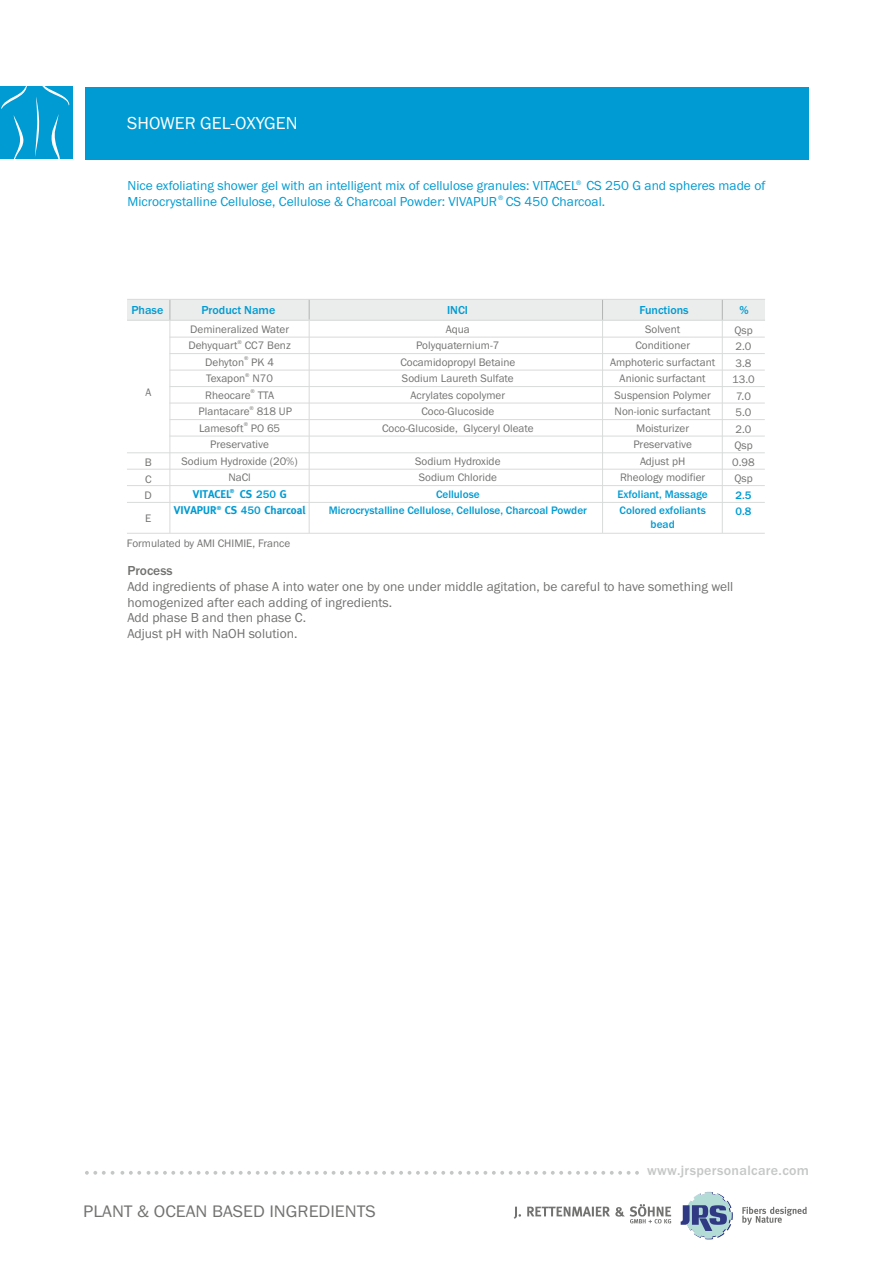
<style>
.page{position:relative;width:893px;height:1263px;background:#fff}
.page>*{position:absolute;margin:0;border:0;box-sizing:border-box;transform-origin:0 0}
.t1{font:18px "Franklin Gothic";color:#fefefe}
.t2{font:17.25px "Franklin Gothic";color:#727271;scale:1.05 1}
.t3{font:500 13.95px "Franklin Gothic";letter-spacing:.025em;color:#c5c6c6}
.t4{font:13.5px/15.8px "Franklin Gothic";color:#727271}
.t5{font:13.5px "Franklin Gothic";color:#009bd2}
.t6{font:500 13.5px "Franklin Gothic";color:#727271}
.t7{font:500 12px "Franklin Gothic";color:#009bd2}
.t8{font:11.25px/16.5px "Franklin Gothic";color:#727271;text-align:center}
.t9{font:500 11.25px/16.5px "Franklin Gothic";color:#009bd2}
.t10{font:700 11.25px "Meta";color:#009bd2}
.t11{font:6.75px "Franklin Gothic";color:#009bd2}
.t12{font:5.7px "Franklin Gothic";color:#727271}
.t13{font:700 5.7px "Meta";color:#009bd2}
.s1{font-family:"Franklin Gothic";font-weight:500}
</style>
<div class="page">
<div style="left:85px;top:87px;width:724px;height:73px;background:#009bd2"></div>
<svg style="left:742px;top:1207px;width:65px;height:18px"></svg>
<svg style="left:681px;top:1192px;width:52px;height:47px"></svg>
<svg style="left:514px;top:1204px;width:157px;height:19px"></svg>
<svg style="left:147px;top:1171px;width:492px;height:4px"></svg>
<svg style="left:85px;top:1171px;width:29px;height:4px"></svg>
<svg style="left:120px;top:1171px;width:21px;height:4px"></svg>
<div style="left:127px;top:299px;width:638px;height:21px;background:#ebecec"></div>
<svg style="left:169px;top:300px;width:1px;height:20px"></svg>
<svg style="left:722px;top:300px;width:1px;height:20px"></svg>
<svg style="left:602px;top:300px;width:1px;height:20px"></svg>
<svg style="left:309px;top:300px;width:1px;height:20px"></svg>
<hr style="left:127px;top:299px;width:638px;height:1px;background:#d9dada">
<hr style="left:127px;top:320px;width:638px;height:1px;background:#d9dada">
<hr style="left:169px;top:386px;width:596px;height:1px;background:#d9dada">
<hr style="left:169px;top:353px;width:596px;height:1px;background:#d9dada">
<hr style="left:169px;top:370px;width:596px;height:1px;background:#d9dada">
<hr style="left:127px;top:452px;width:638px;height:1px;background:#d9dada">
<hr style="left:169px;top:337px;width:596px;height:1px;background:#d9dada">
<hr style="left:169px;top:403px;width:596px;height:1px;background:#d9dada">
<hr style="left:127px;top:485px;width:638px;height:1px;background:#d9dada">
<hr style="left:127px;top:502px;width:638px;height:1px;background:#d9dada">
<hr style="left:127px;top:533px;width:638px;height:1px;background:#d9dada">
<hr style="left:127px;top:469px;width:638px;height:1px;background:#d9dada">
<hr style="left:169px;top:320px;width:1px;height:213px;background:#d9dada">
<hr style="left:309px;top:321px;width:1px;height:212px;background:#d9dada">
<hr style="left:602px;top:321px;width:1px;height:212px;background:#d9dada">
<hr style="left:722px;top:321px;width:1px;height:212px;background:#d9dada">
<hr style="left:169px;top:436px;width:596px;height:1px;background:#d9dada">
<hr style="left:169px;top:419px;width:596px;height:1px;background:#d9dada">
<div style="left:0;top:87px;width:73px;height:72px;background:#009bd2"></div>
<svg style="left:13px;top:115px;width:11px;height:44px"></svg>
<svg style="left:1px;top:87px;width:26px;height:22px"></svg>
<svg style="left:35px;top:87px;width:34px;height:72px"></svg>
<h1 class="t1" style="left:127px;top:116px;width:172px">SHOWER GEL-OXYGEN</h1>
<p class="t11" style="left:576px;top:180px;width:7px">®</p>
<p class="t5" style="left:128px;top:196px;width:479px">Microcrystalline Cellulose, Cellulose &amp; Charcoal Powder: VIVAPUR CS 450 Charcoal.</p>
<p class="t5" style="left:128px;top:181px;width:639px">Nice exfoliating shower gel with an intelligent mix of cellulose granules: VITACEL CS 250 G and spheres made of</p>
<p class="t11" style="left:498px;top:195px;width:7px">®</p>
<p class="t7" style="left:131px;top:305px;width:33px">Phase</p>
<p class="t7" style="left:201px;top:305px;width:75px">Product Name</p>
<p class="t7" style="left:447px;top:305px;width:23px">INCI</p>
<p class="t7" style="left:639px;top:305px;width:51px">Functions</p>
<p class="t7" style="left:739px;top:305px;width:11px">%</p>
<p class="t8" style="left:382px;top:322px;width:153px">Aqua<br>Polyquaternium-7<br>Cocamidopropyl Betaine<br>Sodium Laureth Sulfate<br>Acrylates copolymer<br>Coco-Glucoside<br>Coco-Glucoside, Glyceryl Oleate</p>
<p class="t8" style="left:415px;top:454px;width:87px">Sodium Hydroxide<br>Sodium Chloride</p>
<p class="t9" style="left:329px;top:487px;width:260px;text-align:center">Cellulose<br>Microcrystalline Cellulose, Cellulose, Charcoal Powder</p>
<p class="t8" style="left:610px;top:322px;width:107px">Solvent<br>Conditioner<br>Amphoteric surfactant<br>Anionic surfactant<br>Suspension Polymer<br>Non-ionic surfactant<br>Moisturizer<br>Preservative<br>Adjust pH<br>Rheology modifier</p>
<p class="t9" style="left:617px;top:487px;width:92px">Exfoliant, Massage<br>Colored exfoliants</p>
<p class="t9" style="left:651px;top:517px;width:26px">bead</p>
<p class="t8" style="left:188px;top:322px;width:104px;text-align:left">Demineralized Water<br>Dehyquart CC7 Benz</p>
<p class="t8" style="left:732px;top:323px;width:24px">Qsp<br>2.0<br>3.8<br>13.0<br>7.0<br>5.0<br>2.0<br>Qsp<br>0.98<br>Qsp</p>
<p class="t9" style="left:736px;top:488px;width:17px">2.5<br>0.8</p>
<p class="t12" style="left:238px;top:340px;width:6px">®</p>
<p class="t8" style="left:205px;top:355px;width:70px">Dehyton PK 4</p>
<p class="t12" style="left:244px;top:356px;width:6px">®</p>
<p class="t8" style="left:206px;top:371px;width:68px">Texapon N70</p>
<p class="t12" style="left:245px;top:373px;width:6px">®</p>
<p class="t8" style="left:205px;top:388px;width:70px">Rheocare TTA</p>
<p class="t8" style="left:146px;top:385px;width:7px">A</p>
<p class="t12" style="left:251px;top:389px;width:6px">®</p>
<p class="t8" style="left:199px;top:404px;width:95px">Plantacare 818 UP</p>
<p class="t12" style="left:250px;top:406px;width:6px">®</p>
<p class="t8" style="left:199px;top:421px;width:83px">Lamesoft PO 65</p>
<p class="t12" style="left:244px;top:422px;width:6px">®</p>
<p class="t8" style="left:182px;top:437px;width:118px">Preservative<br>Sodium Hydroxide (20%)<br>NaCl</p>
<p class="t13" style="left:230px;top:488px;width:6px">®</p>
<p class="t10" style="left:193px;top:487px;width:95px">VITACEL CS <span class="s1">250</span> G</p>
<p class="t13" style="left:217px;top:504px;width:6px">®</p>
<p class="t10" style="left:174px;top:504px;width:133px">VIVAPUR CS <span class="s1">450</span> Charcoal</p>
<p class="t8" style="left:145px;top:455px;width:9px;text-align:justify">B C D</p>
<p class="t8" style="left:145px;top:510px;width:8px">E</p>
<p class="t8" style="left:127px;top:536px;width:165px">Formulated by AMI CHIMIE, France</p>
<p class="t6" style="left:127px;top:566px;width:47px">Process</p>
<p class="t4" style="left:127px;top:580px;width:607px">Add ingredients of phase A into water one by one under middle agitation, be careful to have something well homogenized after each adding of ingredients.<br>Add phase B and then phase C.<br>Adjust pH with NaOH solution.</p>
<h2 class="t2" style="left:83px;top:1205px;width:280px">PLANT &amp; OCEAN BASED INGREDIENTS</h2>
<p class="t3" style="left:647px;top:1165px;width:164px">www.jrspersonalcare.com</p>
</div>
